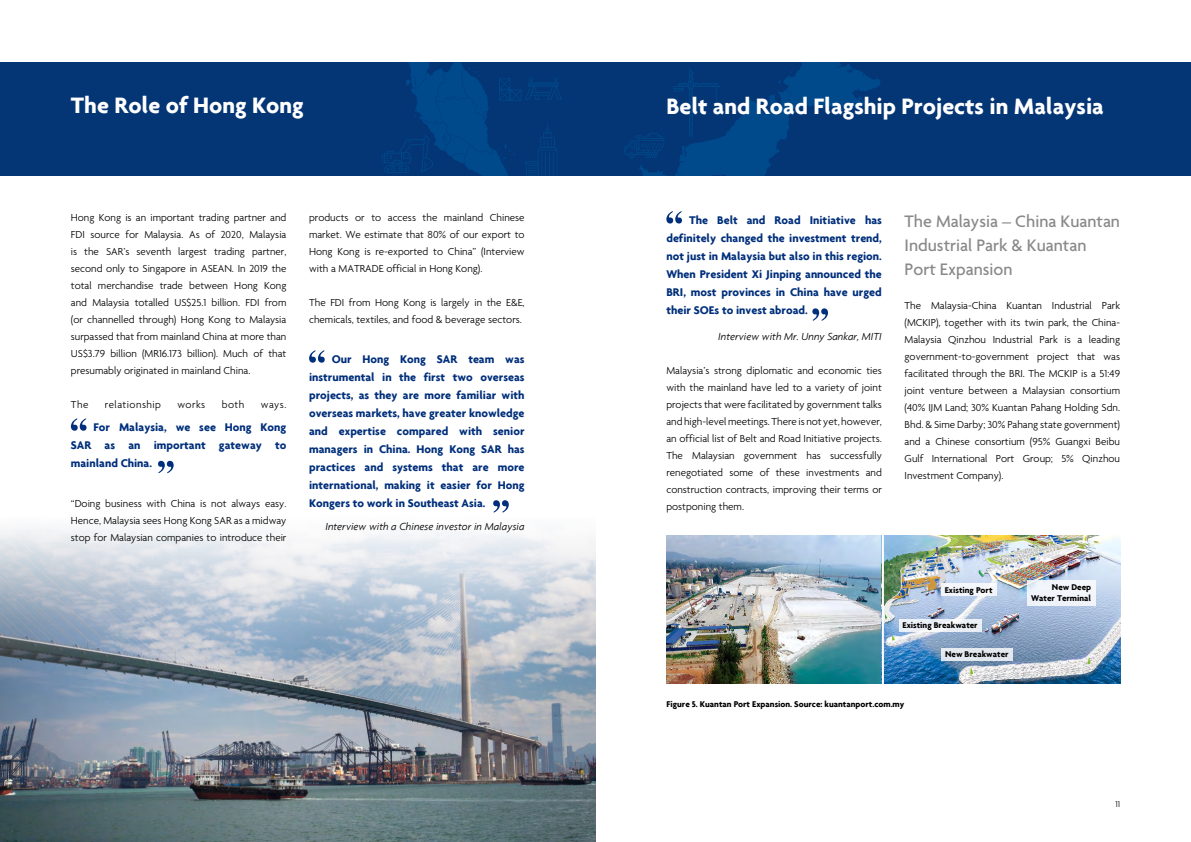
<style>
.page{position:relative;width:1191px;height:842px;background:#fff}
.page>*{position:absolute;margin:0;border:0;box-sizing:border-box;transform-origin:0 0}
.t1{font:700 24px "Agenda";color:#fff}
.t2{font:500 18px/24px "Agenda";color:#898989}
.t3{font:700 12px/18px "Agenda";color:#002f7b;text-align:justify}
.t4{font:300 11px/17px "Agenda";color:#000;text-align:justify}
.t5{font:italic 300 11px "Agenda";color:#000}
.t6{font:300 11px "Agenda";letter-spacing:.04em;color:#000}
.t7{font:700 9px/11px "Agenda";color:#000;text-align:right}
.t8{font:300 9px "Agenda";color:#000}
</style>
<div class="page">
<img style="left:0;top:528px;width:595px;height:314px">
<div style="left:0;top:62px;width:1191px;height:114px;background:#043575"></div>
<svg style="left:382px;top:62px;width:180px;height:114px"></svg>
<svg style="left:624px;top:62px;width:257px;height:114px"></svg>
<svg style="left:71px;top:418px;width:16px;height:13px"></svg>
<svg style="left:158px;top:461px;width:16px;height:12px"></svg>
<svg style="left:309px;top:350px;width:16px;height:13px"></svg>
<svg style="left:493px;top:500px;width:16px;height:13px"></svg>
<svg style="left:666px;top:211px;width:16px;height:12px"></svg>
<svg style="left:812px;top:308px;width:16px;height:13px"></svg>
<img style="left:666px;top:536px;width:454px;height:147px">
<hr style="left:882px;top:534px;width:2px;height:150px;background:#fff">
<div style="left:941px;top:584px;width:56px;height:12px;background:#f2f6fb"></div>
<div style="left:1027px;top:580px;width:68px;height:25px;background:#f1f5fb"></div>
<svg style="left:899px;top:619px;width:82px;height:13px"></svg>
<div style="left:941px;top:648px;width:71px;height:13px;background:#e2e8ef"></div>
<h1 class="t1" style="left:71px;top:91px;width:234px">The Role of Hong Kong</h1>
<p class="t4" style="left:71px;top:209px;width:217px">Hong Kong is an important trading partner and FDI source for Malaysia. As of 2020, Malaysia is the SAR’s seventh largest trading partner, second only to Singapore in ASEAN. In 2019 the total merchandise trade between Hong Kong and Malaysia totalled US$25.1 billion. FDI from (or channelled through) Hong Kong to Malaysia surpassed that from mainland China at more than US$3.79 billion (MR16.173 billion). Much of that presumably originated in mainland China.</p>
<p class="t4" style="left:71px;top:396px;width:19px">The</p>
<p class="t6" style="left:105px;top:398px;width:58px">relationship</p>
<p class="t4" style="left:177px;top:396px;width:29px">works</p>
<p class="t4" style="left:222px;top:396px;width:24px">both</p>
<p class="t4" style="left:261px;top:396px;width:27px">ways.</p>
<p class="t3" style="left:71px;top:417px;width:217px;text-indent:23px">For Malaysia, we see Hong Kong SAR as an important gateway to mainland China.</p>
<p class="t4" style="left:71px;top:494px;width:217px">“Doing business with China is not always easy.<br>Hence, Malaysia sees Hong Kong SAR as a midway stop for Malaysian companies to introduce their</p>
<p class="t4" style="left:309px;top:209px;width:217px">products or to access the mainland Chinese market. We estimate that 80% of our export to Hong Kong is re-exported to China” (Interview with a MATRADE official in Hong Kong).</p>
<p class="t4" style="left:309px;top:294px;width:217px">The FDI from Hong Kong is largely in the E&amp;E, chemicals, textiles, and food &amp; beverage sectors.</p>
<p class="t3" style="left:309px;top:349px;width:217px;text-indent:23px">Our Hong Kong SAR team was instrumental in the first two overseas projects, as they are more familiar with overseas markets, have greater knowledge and expertise compared with senior managers in China. Hong Kong SAR has practices and systems that are more international, making it easier for Hong Kongers to work in Southeast Asia.</p>
<p class="t5" style="left:325px;top:520px;width:201px">Interview with a Chinese investor in Malaysia</p>
<h1 class="t1" style="left:666px;top:91px;width:439px">Belt and Road Flagship Projects in Malaysia</h1>
<p class="t3" style="left:666px;top:211px;width:217px;text-indent:23px">The Belt and Road Initiative has definitely changed the investment trend, not just in Malaysia but also in this region.<br>When President Xi Jinping announced the BRI, most provinces in China have urged their SOEs to invest abroad.</p>
<p class="t5" style="left:718px;top:330px;width:165px">Interview with Mr. Unny Sankar, MITI</p>
<p class="t4" style="left:666px;top:361px;width:217px">Malaysia’s strong diplomatic and economic ties with the mainland have led to a variety of joint projects that were facilitated by government talks and high-level meetings. There is not yet, however, an official list of Belt and Road Initiative projects.<br>The Malaysian government has successfully renegotiated some of these investments and construction contracts, improving their terms or postponing them.</p>
<h2 class="t2" style="left:904px;top:209px;width:217px">The Malaysia – China Kuantan<br>Industrial Park &amp; Kuantan<br>Port Expansion</h2>
<p class="t4" style="left:904px;top:297px;width:217px">The Malaysia-China Kuantan Industrial Park (MCKIP), together with its twin park, the China-Malaysia Qinzhou Industrial Park is a leading government-to-government project that was facilitated through the BRI. The MCKIP is a 51:49 joint venture between a Malaysian consortium (40% IJM Land; 30% Kuantan Pahang Holding Sdn.<br>Bhd. &amp; Sime Darby; 30% Pahang state government) and a Chinese consortium (95% Guangxi Beibu Gulf International Port Group; 5% Qinzhou Investment Company).</p>
<p class="t7" style="left:944px;top:584px;width:49px">Existing Port</p>
<p class="t7" style="left:902px;top:619px;width:77px">Existing Breakwater</p>
<p class="t7" style="left:945px;top:648px;width:65px">New Breakwater</p>
<p class="t7" style="left:1031px;top:581px;width:62px">New Deep<br>Water Terminal</p>
<p class="t7" style="left:666px;top:698px;width:239px">Figure 5. Kuantan Port Expansion. Source: kuantanport.com.my</p>
<p class="t8" style="left:1115px;top:799px;width:6px">11</p>
</div>
